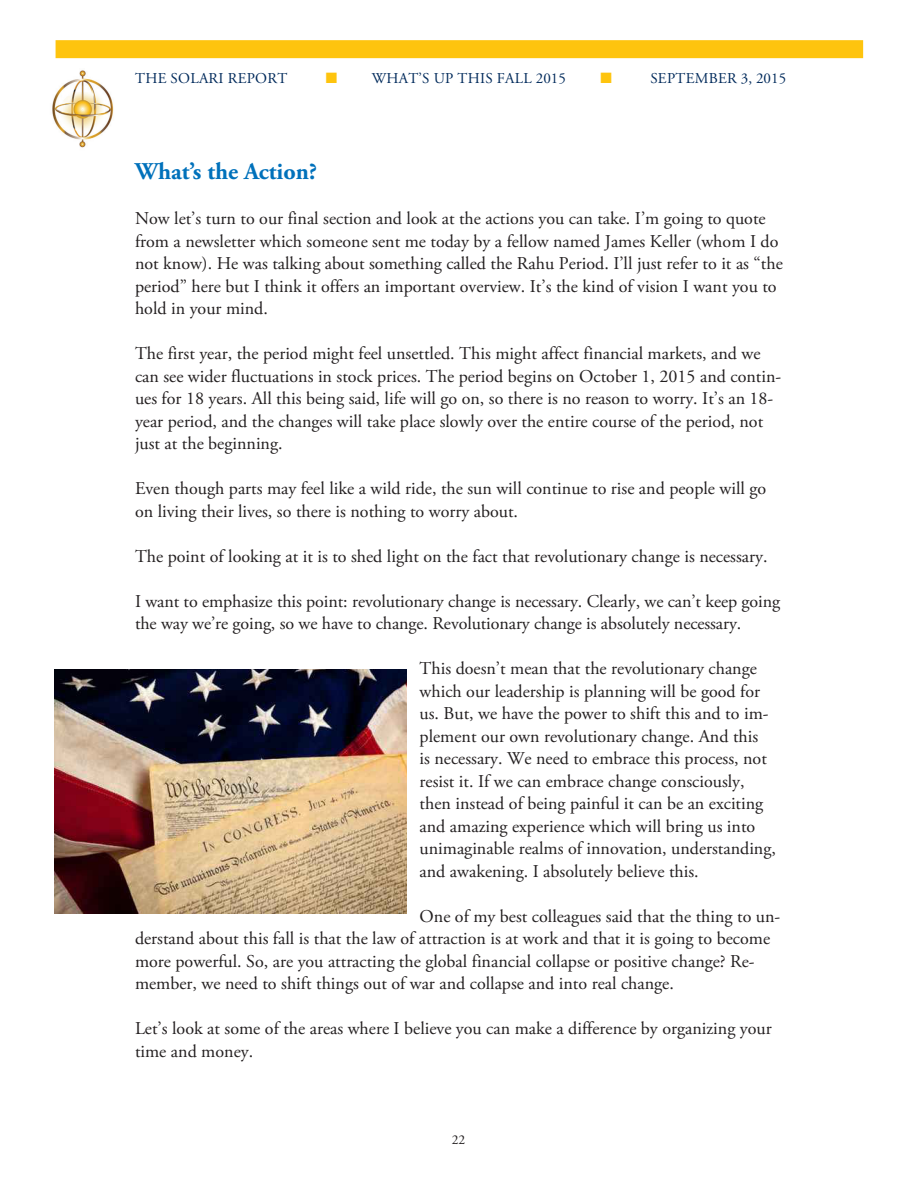
<style>
.page{position:relative;width:918px;height:1188px;background:#fff}
.page>*{position:absolute;margin:0;border:0;box-sizing:border-box;transform-origin:0 0}
.t1{font:700 24px "Adobe Garamond Pro";color:#0071bb}
.t2{font:18px/22.5px "Adobe Garamond Pro";color:#231f20}
.t3{font:15px "Adobe Garamond Pro";letter-spacing:.02em;color:#002a5b}
.t4{font:15px "Zapf Dingbats ITC";color:#fec40e}
.t5{font:13.5px "Adobe Garamond Pro";color:#231f20}
.s1{color:#fec40e}
</style>
<div class="page">
<img style="left:52px;top:70px;width:62px;height:78px">
<div style="left:56px;top:40px;width:807px;height:18px;background:#fec40e"></div>
<img style="left:54px;top:670px;width:352px;height:244px">
<p class="t3" style="left:135px;top:69px;width:154px">THE SOLARI REPORT</p>
<p class="t3" style="left:326px;top:69px;width:242px"><span class="s1">■</span> WHAT’S UP THIS FALL 2015</p>
<p class="t4" style="left:601px;top:71px;width:13px">■</p>
<p class="t3" style="left:650px;top:69px;width:137px">SEPTEMBER 3, 2015</p>
<h1 class="t1" style="left:135px;top:158px;width:184px">What’s the Action?</h1>
<p class="t2" style="left:135px;top:208px;width:649px">Now let’s turn to our final section and look at the actions you can take. I’m going to quote from a newsletter which someone sent me today by a fellow named James Keller (whom I do not know). He was talking about something called the Rahu Period. I’ll just refer to it as “the period” here but I think it offers an important overview. It’s the kind of vision I want you to hold in your mind.</p>
<p class="t2" style="left:135px;top:343px;width:648px">The first year, the period might feel unsettled. This might affect financial markets, and we can see wider fluctuations in stock prices. The period begins on October 1, 2015 and contin&shy;ues for 18 years. All this being said, life will go on, so there is no reason to worry. It’s an 18- year period, and the changes will take place slowly over the entire course of the period, not just at the beginning.</p>
<p class="t2" style="left:135px;top:478px;width:633px">Even though parts may feel like a wild ride, the sun will continue to rise and people will go on living their lives, so there is nothing to worry about.</p>
<p class="t2" style="left:135px;top:546px;width:634px">The point of looking at it is to shed light on the fact that revolutionary change is necessary.</p>
<p class="t2" style="left:135px;top:591px;width:647px">I want to emphasize this point: revolutionary change is necessary. Clearly, we can’t keep going the way we’re going, so we have to change. Revolutionary change is absolutely necessary.</p>
<p class="t2" style="left:420px;top:658px;width:358px">This doesn’t mean that the revolutionary change which our leadership is planning will be good for us. But, we have the power to shift this and to im&shy;plement our own revolutionary change. And this<br>is necessary. We need to embrace this process, not resist it. If we can embrace change consciously, then instead of being painful it can be an exciting and amazing experience which will bring us into unimaginable realms of innovation, understanding, and awakening. I absolutely believe this.</p>
<p class="t2" style="left:135px;top:906px;width:647px;text-indent:285px">One of my best colleagues said that the thing to un&shy;derstand about this fall is that the law of attraction is at work and that it is going to become more powerful. So, are you attracting the global financial collapse or positive change? Re&shy;member, we need to shift things out of war and collapse and into real change.</p>
<p class="t2" style="left:135px;top:1018px;width:638px">Let’s look at some of the areas where I believe you can make a difference by organizing your time and money.</p>
<p class="t5" style="left:452px;top:1131px;width:15px">22</p>
</div>
